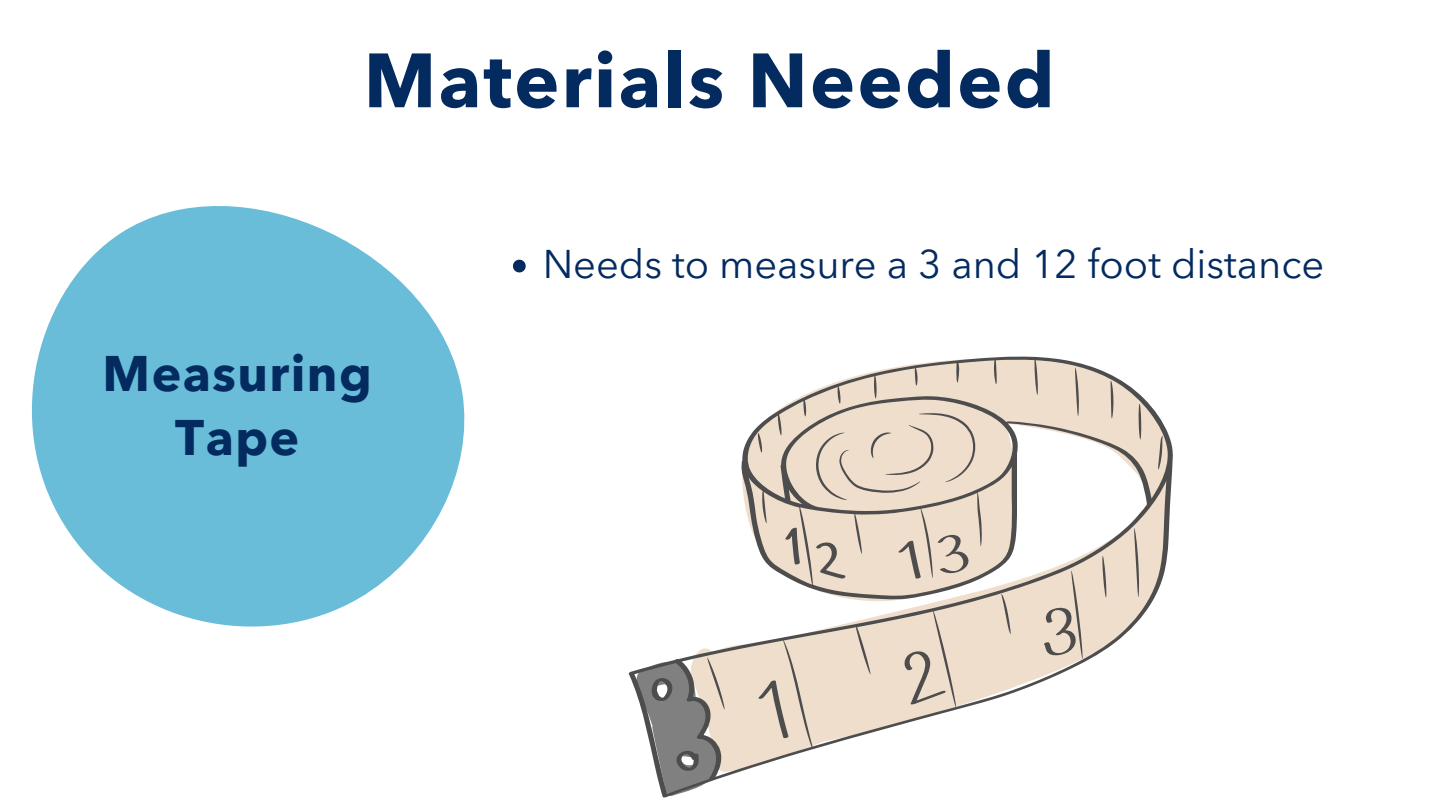
<style>
.page{position:relative;width:1440px;height:810px;background:#fff}
.page>*{position:absolute;margin:0;border:0;box-sizing:border-box;transform-origin:0 0}
.t1{font:700 76px "Avenir Next LT Pro";letter-spacing:.03em;color:#042b60}
.t2{font:700 49.9px/63.4px "Avenir Next LT Pro";letter-spacing:.03em;color:#042b60;text-align:center}
.t3{font:40px "Avenir Next LT Pro";color:#042b60}
</style>
<div class="page">
<svg style="left:31px;top:206px;width:434px;height:421px;fill:#69bdd8"></svg>
<svg style="left:628px;top:356px;width:545px;height:442px"></svg>
<svg style="left:513px;top:260px;width:13px;height:12px"></svg>
<h1 class="t1" style="left:364px;top:34px;width:692px">Materials Needed</h1>
<p class="t2" style="left:103px;top:342px;width:271px">Measuring<br>Tape</p>
<p class="t3" style="left:543px;top:240px;width:783px">Needs to measure a 3 and 12 foot distance</p>
</div>
